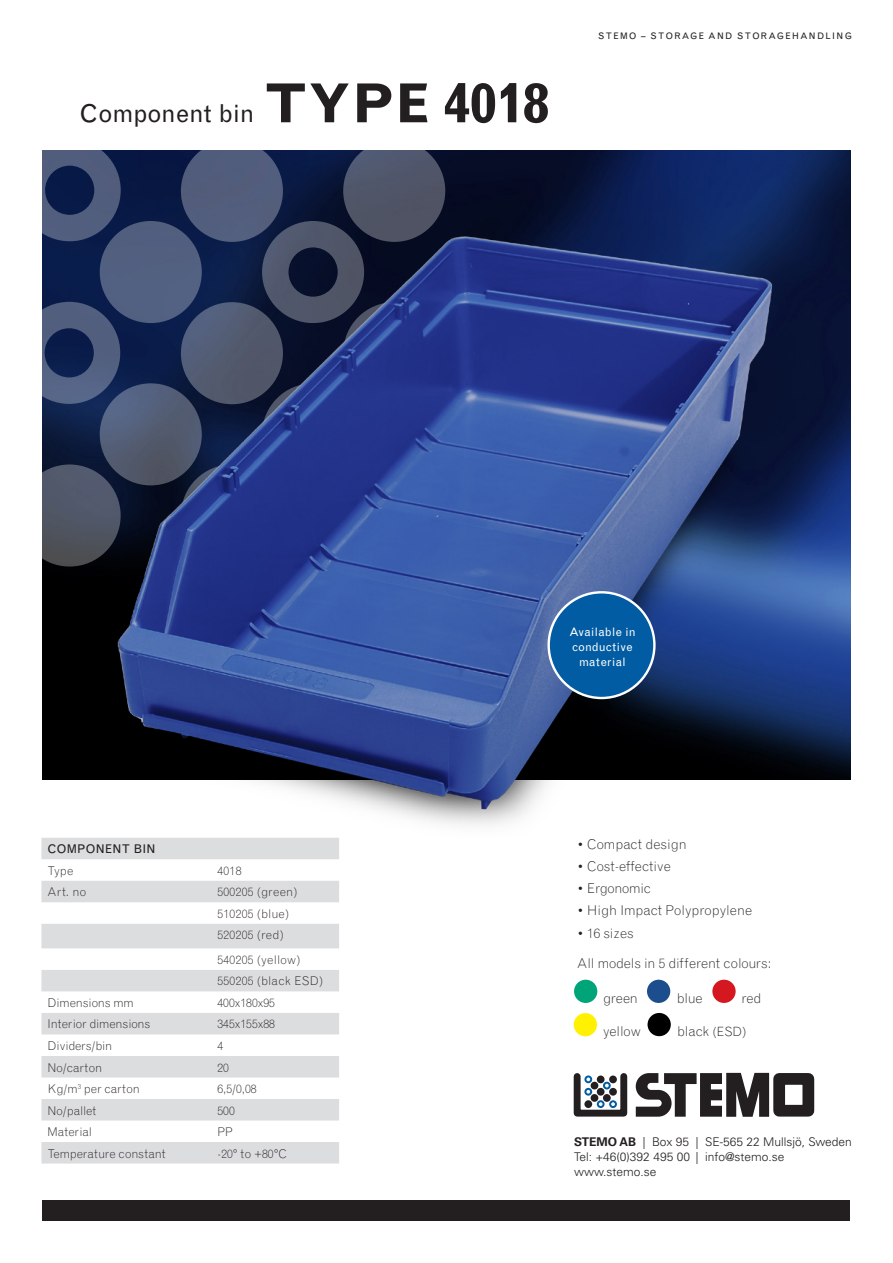
<style>
.page{position:relative;width:893px;height:1263px;background:#fff}
.page>*{position:absolute;margin:0;border:0;box-sizing:border-box;transform-origin:0 0}
._06_rubrik_1{font:24.75px "Grotesque";color:#231f20}
.t1{font:300 13.5px "Grotesque";color:#231f20}
.t2{font:300 13.5px "Grotesque";letter-spacing:-.02em;color:#231f20}
.t3{font:300 12px "Grotesque";color:#231f20}
.t4{font:300 12px/15px "Univers";color:#231f20}
.t5{font:300 12px "Grotesque";letter-spacing:.025em;color:#231f20}
.t6{font:12px "Grotesque";letter-spacing:.025em;color:#231f20}
.t7{font:11.7px "Grotesque";letter-spacing:.045em;color:#fff}
.t8{font:10.2px/12.9px "Grotesque";letter-spacing:.03em;color:#fff;text-align:center}
.t9{font:9px "Grotesque";letter-spacing:.15em;color:#231f20}
.s1{font-weight:700;font-size:53.85px}
.s2{font-size:12.75px}
.s3{font-weight:700}
</style>
<div class="page">
<div style="left:574px;top:1073px;width:53px;height:43px;border:7px solid #231f20"></div>
<svg style="left:584px;top:1075px;width:33px;height:33px"></svg>
<svg style="left:636px;top:1072px;width:134px;height:45px"></svg>
<div style="left:773px;top:1073px;width:41px;height:43px;border:12px solid #231f20"></div>
<div style="left:574px;top:980px;width:23px;height:23px;background:#00a479;border-radius:50%"></div>
<div style="left:647px;top:980px;width:23px;height:23px;background:#1c4d8c;border-radius:50%"></div>
<div style="left:712px;top:980px;width:24px;height:23px;background:#d5171f;border-radius:50%"></div>
<div style="left:647px;top:1013px;width:24px;height:23px;background:#000001;border-radius:50%"></div>
<div style="left:574px;top:1013px;width:23px;height:23px;background:#fff101;border-radius:50%"></div>
<img style="left:43px;top:151px;width:807px;height:628px">
<svg style="left:181px;top:140px;width:102px;height:102px;background:#5e6884"></svg>
<svg style="left:19px;top:464px;width:102px;height:103px"></svg>
<svg style="left:343px;top:140px;width:102px;height:102px;background:#5c6275"></svg>
<svg style="left:42px;top:302px;width:41px;height:102px;background:#35456b"></svg>
<svg style="left:42px;top:150px;width:79px;height:91px;background:#354368"></svg>
<img style="left:83px;top:207px;width:722px;height:618px">
<div style="left:43px;top:1200px;width:807px;height:20px;background:#231f20"></div>
<svg style="left:41px;top:838px;width:298px;height:325px;fill:#dcdddf"></svg>
<div style="left:549px;top:592px;width:105px;height:106px;background:#015ca3;border-radius:50%"></div>
<div style="left:547px;top:591px;width:109px;height:108px;border:2px solid #fff;border-radius:50%"></div>
<p class="_06_rubrik_1" style="left:79px;top:99px;width:471px">Component bin <span class="s1">TYPE 4018</span></p>
<p class="t9" style="left:598px;top:30px;width:255px">STEMO – STORAGE AND STORAGEHANDLING</p>
<p class="t6" style="left:47px;top:841px;width:110px">COMPONENT BIN</p>
<p class="t3" style="left:47px;top:863px;width:27px">Type</p>
<p class="t3" style="left:218px;top:863px;width:25px">4018</p>
<p class="t3" style="left:47px;top:885px;width:40px">Art. no</p>
<p class="t5" style="left:218px;top:885px;width:81px">500205 (green)</p>
<p class="t5" style="left:218px;top:906px;width:73px">510205 (blue)</p>
<p class="t5" style="left:218px;top:928px;width:68px">520205 (red)</p>
<p class="t5" style="left:218px;top:952px;width:84px">540205 (yellow)</p>
<p class="t5" style="left:218px;top:974px;width:107px">550205 (black ESD)</p>
<p class="t3" style="left:47px;top:995px;width:88px">Dimensions mm</p>
<p class="t3" style="left:218px;top:995px;width:59px">400x180x95</p>
<p class="t3" style="left:47px;top:1017px;width:104px">Interior dimensions</p>
<p class="t3" style="left:218px;top:1017px;width:59px">345x155x88</p>
<p class="t3" style="left:47px;top:1038px;width:66px">Dividers/bin</p>
<p class="t3" style="left:218px;top:1038px;width:7px">4</p>
<p class="t3" style="left:47px;top:1060px;width:56px">No/carton</p>
<p class="t3" style="left:218px;top:1060px;width:13px">20</p>
<p class="t3" style="left:47px;top:1081px;width:94px">Kg/m<sup>3</sup> per carton</p>
<p class="t3" style="left:218px;top:1081px;width:41px">6,5/0,08</p>
<p class="t3" style="left:47px;top:1103px;width:51px">No/pallet</p>
<p class="t3" style="left:218px;top:1103px;width:19px">500</p>
<p class="t3" style="left:47px;top:1124px;width:46px">Material</p>
<p class="t3" style="left:218px;top:1124px;width:17px">PP</p>
<p class="t3" style="left:47px;top:1146px;width:120px">Temperature constant</p>
<p class="t3" style="left:218px;top:1146px;width:71px">-20° to +80°C</p>
<p class="t8" style="left:569px;top:626px;width:59px">Available in conductive material</p>
<p class="t7" style="left:579px;top:655px;width:48px">material</p>
<p class="t1" style="left:577px;top:836px;width:111px">• Compact design</p>
<p class="t1" style="left:577px;top:858px;width:95px">• Cost-effective</p>
<p class="t2" style="left:577px;top:880px;width:75px">• Ergonomic</p>
<p class="t1" style="left:577px;top:902px;width:176px">• High Impact Polypropylene</p>
<p class="t1" style="left:577px;top:925px;width:58px">• 16 sizes</p>
<p class="t1" style="left:577px;top:955px;width:196px">All models in 5 different colours:</p>
<p class="t1" style="left:603px;top:990px;width:36px">green</p>
<p class="t1" style="left:677px;top:990px;width:27px">blue</p>
<p class="t1" style="left:741px;top:990px;width:22px">red</p>
<p class="t1" style="left:603px;top:1023px;width:39px">yellow</p>
<p class="t1" style="left:677px;top:1023px;width:71px">black <span class="s2">(ESD)</span></p>
<p class="t4" style="left:574px;top:1134px;width:279px"><span class="s3">STEMO AB</span> | Box 95 | SE-565 22 Mullsjö, Sweden<br>Tel: +46(0)392 495 00 | info@stemo.se www.stemo.se</p>
</div>
